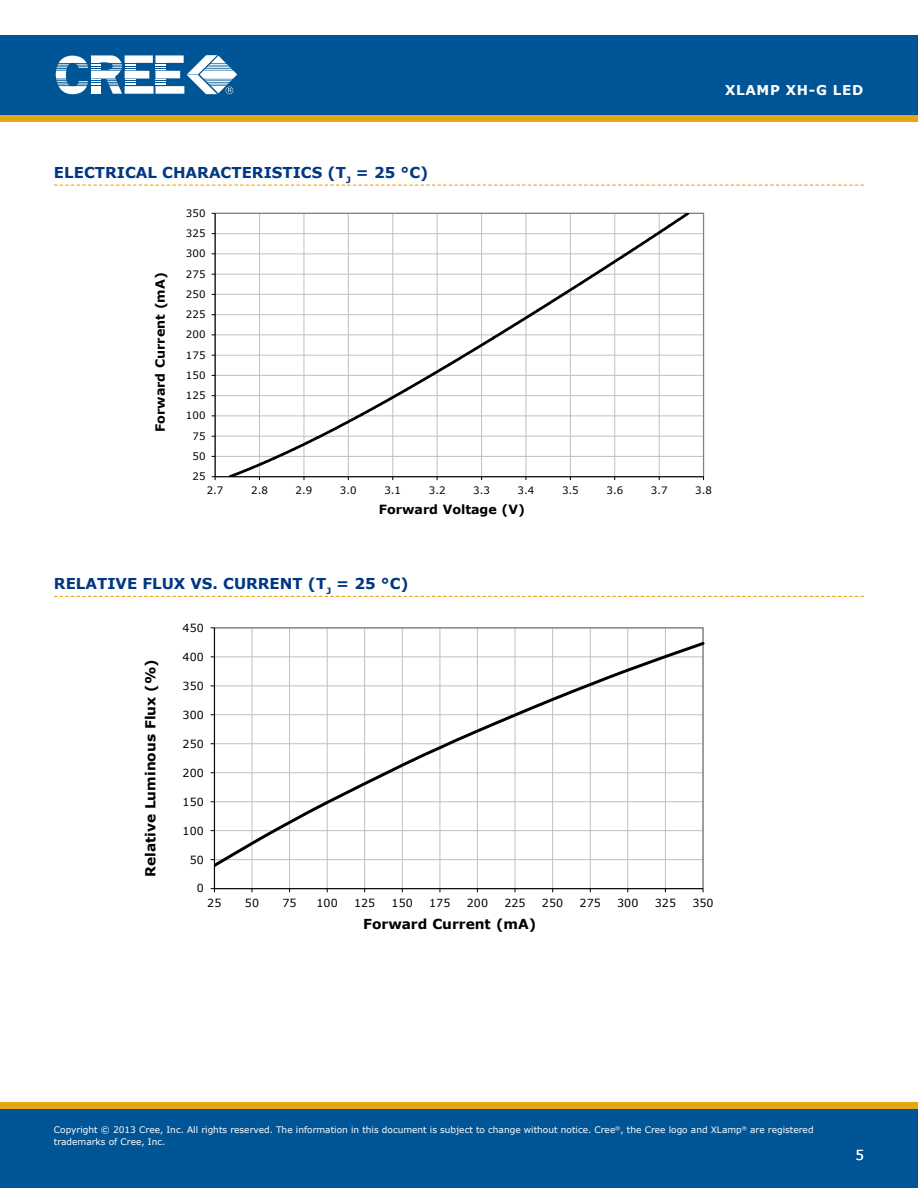
<style>
.page{position:relative;width:918px;height:1188px;background:#fff}
.page>*{position:absolute;margin:0;border:0;box-sizing:border-box;transform-origin:0 0}
.t1{font:700 15px "Verdana";color:#003882}
.t2{font:700 13.8px "Verdana";color:#000}
.t3{font:700 13.5px "Verdana";letter-spacing:.05em;color:#fff}
.t4{font:13.5px "Verdana";color:#fff}
.t5{font:700 12.75px "Verdana";color:#000}
.t6{font:11.1px "Verdana";letter-spacing:.005em;color:#000}
.t7{font:10.2px "Verdana";letter-spacing:.005em;color:#000}
.t8{font:9px/12px "Verdana";color:#fff}
</style>
<div class="page">
<div style="left:0;top:35px;width:918px;height:80px;background:#005596"></div>
<svg style="left:56px;top:55px;width:181px;height:39px"></svg>
<div style="left:0;top:1108px;width:918px;height:80px;background:#005596"></div>
<div style="left:0;top:115px;width:918px;height:7px;background:#e7a614"></div>
<svg style="left:54px;top:185px;width:810px;height:1px"></svg>
<svg style="left:54px;top:596px;width:810px;height:1px"></svg>
<hr style="left:215px;top:456px;width:489px;height:1px;background:#c0c0c0">
<hr style="left:215px;top:436px;width:489px;height:1px;background:#c0c0c0">
<hr style="left:215px;top:416px;width:489px;height:1px;background:#c0c0c0">
<hr style="left:215px;top:395px;width:489px;height:1px;background:#c0c0c0">
<hr style="left:215px;top:375px;width:489px;height:1px;background:#c0c0c0">
<hr style="left:215px;top:355px;width:489px;height:1px;background:#c0c0c0">
<hr style="left:215px;top:335px;width:489px;height:1px;background:#c0c0c0">
<hr style="left:215px;top:314px;width:489px;height:1px;background:#c0c0c0">
<hr style="left:215px;top:294px;width:489px;height:1px;background:#c0c0c0">
<hr style="left:215px;top:274px;width:489px;height:1px;background:#c0c0c0">
<hr style="left:215px;top:254px;width:489px;height:1px;background:#c0c0c0">
<hr style="left:215px;top:233px;width:489px;height:1px;background:#c0c0c0">
<hr style="left:215px;top:213px;width:1px;height:264px;background:#000">
<hr style="left:215px;top:476px;width:489px;height:1px;background:#000">
<svg style="left:212px;top:476px;width:4px;height:4px"></svg>
<svg style="left:226px;top:213px;width:466px;height:267px"></svg>
<hr style="left:252px;top:628px;width:1px;height:261px;background:#c0c0c0">
<hr style="left:289px;top:628px;width:1px;height:261px;background:#c0c0c0">
<hr style="left:327px;top:628px;width:1px;height:261px;background:#c0c0c0">
<hr style="left:364px;top:628px;width:1px;height:261px;background:#c0c0c0">
<hr style="left:402px;top:628px;width:1px;height:261px;background:#c0c0c0">
<hr style="left:440px;top:628px;width:1px;height:261px;background:#c0c0c0">
<hr style="left:477px;top:628px;width:1px;height:261px;background:#c0c0c0">
<hr style="left:515px;top:628px;width:1px;height:261px;background:#c0c0c0">
<hr style="left:552px;top:628px;width:1px;height:261px;background:#c0c0c0">
<hr style="left:590px;top:628px;width:1px;height:261px;background:#c0c0c0">
<hr style="left:628px;top:628px;width:1px;height:261px;background:#c0c0c0">
<hr style="left:665px;top:628px;width:1px;height:261px;background:#c0c0c0">
<hr style="left:214px;top:628px;width:1px;height:261px;background:#000">
<hr style="left:214px;top:888px;width:489px;height:1px;background:#000">
<svg style="left:215px;top:640px;width:489px;height:230px"></svg>
<div style="left:0;top:1102px;width:918px;height:6px;background:#e7a614"></div>
<h3 class="t3" style="left:725px;top:82px;width:140px">XLAMP XH-G LED</h3>
<h1 class="t1" style="left:54px;top:163px;width:376px">E LECTRICAL CHARACTERISTICS (T<sub>J</sub> = 25 °C)</h1>
<p class="t7" style="left:186px;top:207px;width:21px">350</p>
<p class="t7" style="left:186px;top:227px;width:21px">325</p>
<h3 class="t5" style="left:152px;top:432px;width:161px;rotate:-90deg">Forward Current (mA)</h3>
<p class="t7" style="left:186px;top:247px;width:21px">300</p>
<p class="t7" style="left:186px;top:267px;width:21px">275</p>
<p class="t7" style="left:186px;top:288px;width:21px">250</p>
<p class="t7" style="left:186px;top:308px;width:21px">225</p>
<p class="t7" style="left:186px;top:328px;width:21px">200</p>
<p class="t7" style="left:186px;top:349px;width:21px">175</p>
<p class="t7" style="left:186px;top:369px;width:21px">150</p>
<p class="t7" style="left:186px;top:389px;width:21px">125</p>
<p class="t7" style="left:186px;top:409px;width:21px">100</p>
<p class="t7" style="left:192px;top:430px;width:15px">75</p>
<p class="t7" style="left:192px;top:450px;width:15px">50</p>
<p class="t7" style="left:192px;top:470px;width:15px">25</p>
<p class="t7" style="left:207px;top:484px;width:18px">2.7</p>
<p class="t7" style="left:251px;top:484px;width:18px">2.8</p>
<p class="t7" style="left:296px;top:484px;width:18px">2.9</p>
<p class="t7" style="left:340px;top:484px;width:18px">3.0</p>
<p class="t7" style="left:384px;top:484px;width:18px">3.1</p>
<p class="t7" style="left:429px;top:484px;width:18px">3.2</p>
<p class="t7" style="left:473px;top:484px;width:18px">3.3</p>
<p class="t7" style="left:518px;top:484px;width:18px">3.4</p>
<p class="t7" style="left:562px;top:484px;width:18px">3.5</p>
<p class="t7" style="left:606px;top:484px;width:18px">3.6</p>
<p class="t7" style="left:651px;top:484px;width:18px">3.7</p>
<p class="t7" style="left:695px;top:484px;width:18px">3.8</p>
<h3 class="t5" style="left:379px;top:501px;width:147px">Forward Voltage (V)</h3>
<h1 class="t1" style="left:54px;top:574px;width:356px">RELATIVE FLUX VS. CURRENT (T<sub>J</sub> = 25 °C)</h1>
<h2 class="t2" style="left:142px;top:877px;width:219px;rotate:-90deg">Relative Luminous Flux (%)</h2>
<p class="t6" style="left:183px;top:621px;width:23px">450</p>
<p class="t6" style="left:183px;top:650px;width:23px">400</p>
<p class="t6" style="left:183px;top:679px;width:23px">350</p>
<p class="t6" style="left:183px;top:708px;width:23px">300</p>
<p class="t6" style="left:183px;top:737px;width:23px">250</p>
<p class="t6" style="left:183px;top:765px;width:23px">200</p>
<p class="t6" style="left:183px;top:794px;width:23px">150</p>
<p class="t6" style="left:183px;top:823px;width:23px">100</p>
<p class="t6" style="left:190px;top:852px;width:16px">50</p>
<p class="t6" style="left:197px;top:881px;width:9px">0</p>
<p class="t6" style="left:207px;top:896px;width:16px">25</p>
<p class="t6" style="left:245px;top:896px;width:16px">50</p>
<p class="t6" style="left:282px;top:896px;width:16px">75</p>
<p class="t6" style="left:316px;top:896px;width:23px">100</p>
<p class="t6" style="left:354px;top:896px;width:23px">125</p>
<p class="t6" style="left:392px;top:896px;width:23px">150</p>
<p class="t6" style="left:429px;top:896px;width:23px">175</p>
<p class="t6" style="left:467px;top:896px;width:23px">200</p>
<p class="t6" style="left:504px;top:896px;width:23px">225</p>
<p class="t6" style="left:542px;top:896px;width:23px">250</p>
<p class="t6" style="left:580px;top:896px;width:23px">275</p>
<p class="t6" style="left:617px;top:896px;width:23px">300</p>
<p class="t6" style="left:655px;top:896px;width:23px">325</p>
<p class="t6" style="left:692px;top:896px;width:23px">350</p>
<h2 class="t2" style="left:363px;top:915px;width:174px">Forward Current (mA)</h2>
<p class="t8" style="left:54px;top:1124px;width:761px">Copyright © 2013 Cree, Inc. All rights reserved. The information in this document is subject to change without notice. Cree<sup>®</sup>, the Cree logo and XLamp<sup>®</sup> are registered trademarks of Cree, Inc.</p>
<h3 class="t4" style="left:855px;top:1146px;width:10px">5</h3>
</div>
